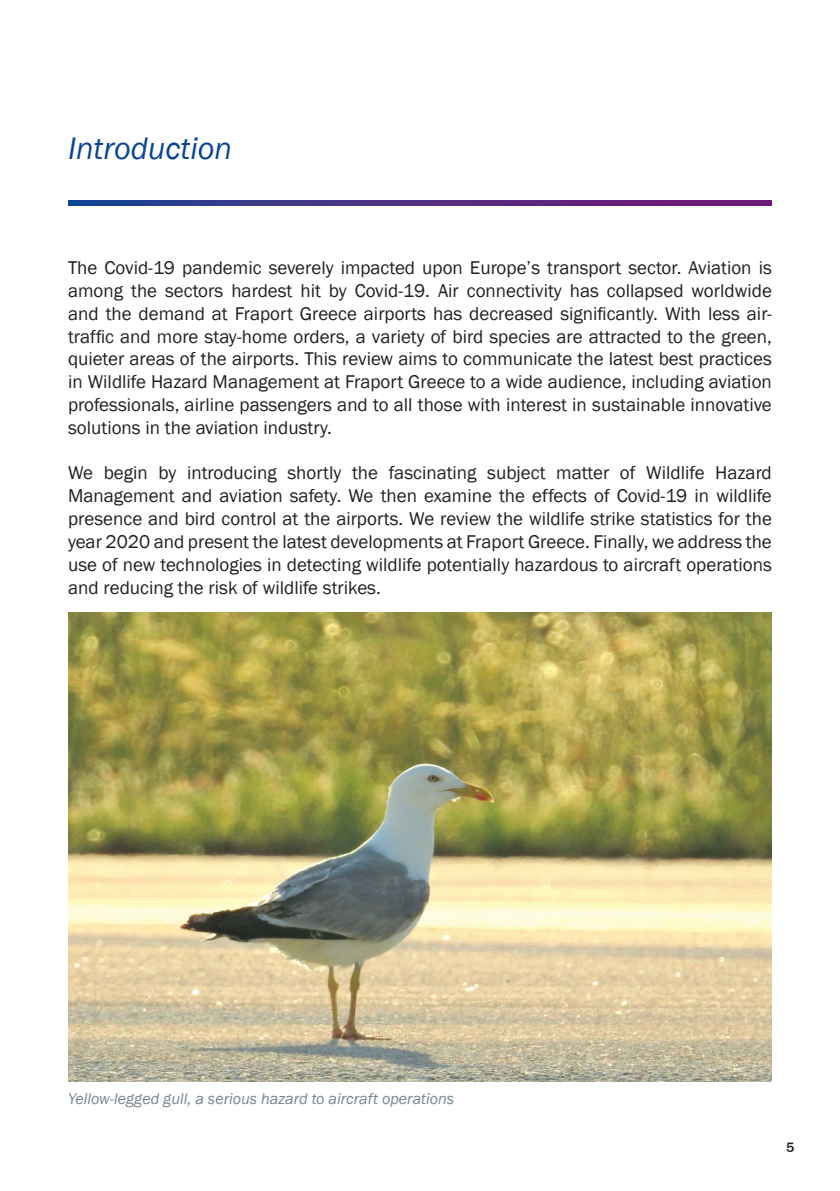
<style>
.page{position:relative;width:840px;height:1191px;background:#fff}
.page>*{position:absolute;margin:0;border:0;box-sizing:border-box;transform-origin:0 0}
.t1{font:italic 32px "Franklin Gothic";color:#094594}
.t2{font:19px/22.8px "Franklin Gothic";color:#231f20;text-align:justify}
.t3{font:italic 16px "Franklin Gothic";color:#77858d}
.t4{font:500 14px "Franklin Gothic";color:#231f20}
</style>
<div class="page">
<img style="left:68px;top:612px;width:703px;height:469px">
<svg style="left:68px;top:200px;width:703px;height:6px"></svg>
<p class="t1" style="left:68px;top:128px;width:165px">Introduction</p>
<p class="t2" style="left:68px;top:257px;width:705px">The Covid-19 pandemic severely impacted upon Europe’s transport sector. Aviation is among the sectors hardest hit by Covid-19. Air connectivity has collapsed worldwide and the demand at Fraport Greece airports has decreased significantly. With less air&shy;traffic and more stay-home orders, a variety of bird species are attracted to the green, quieter areas of the airports. This review aims to communicate the latest best practices in Wildlife Hazard Management at Fraport Greece to a wide audience, including aviation professionals, airline passengers and to all those with interest in sustainable innovative solutions in the aviation industry.</p>
<p class="t2" style="left:68px;top:462px;width:705px">We begin by introducing shortly the fascinating subject matter of Wildlife Hazard Management and aviation safety. We then examine the effects of Covid-19 in wildlife presence and bird control at the airports. We review the wildlife strike statistics for the year 2020 and present the latest developments at Fraport Greece. Finally, we address the use of new technologies in detecting wildlife potentially hazardous to aircraft operations and reducing the risk of wildlife strikes.</p>
<p class="t3" style="left:68px;top:1089px;width:387px">Yellow-legged gull, a serious hazard to aircraft operations</p>
<p class="t4" style="left:785px;top:1138px;width:10px">5</p>
</div>
